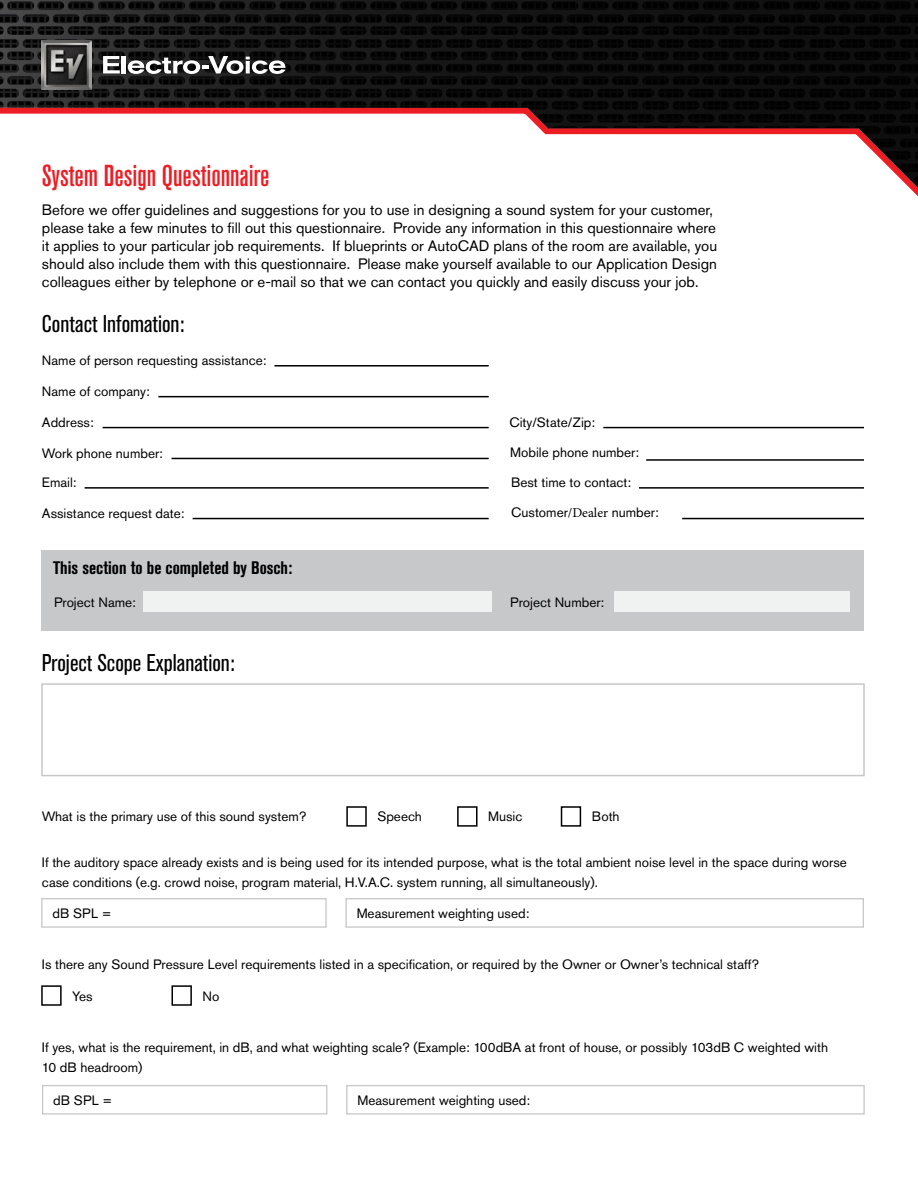
<style>
.page{position:relative;width:918px;height:1188px;background:#fff}
.page>*{position:absolute;margin:0;border:0;box-sizing:border-box;transform-origin:0 0}
.Paragraph_Style_1{font:500 condensed 30px "Akzidenz Grotesk Pro";color:#ed1d24}
.Paragraph_Style_1-2{font:condensed 24px "Akzidenz Grotesk Pro";color:#000}
.Paragraph_Style_1-3{font:700 condensed 18px "Akzidenz Grotesk Pro";color:#000}
.t1{font:15px/18px "Akzidenz Grotesk Pro";color:#000}
.t2{font:13.5px/20.4px "Akzidenz Grotesk Pro";color:#000}
.s1{font-family:"Minion Pro"}
</style>
<div class="page">
<div style="left:42px;top:551px;width:822px;height:80px;background:#c7c8ca"></div>
<div style="left:41px;top:683px;width:824px;height:93px;border:2px solid #c7c8ca"></div>
<div style="left:41px;top:898px;width:286px;height:30px;border:1px solid #c7c8ca"></div>
<div style="left:42px;top:1085px;width:285px;height:30px;border:1px solid #c7c8ca"></div>
<div style="left:345px;top:898px;width:519px;height:30px;border:1px solid #c7c8ca"></div>
<div style="left:346px;top:1085px;width:519px;height:30px;border:1px solid #c7c8ca"></div>
<div style="left:143px;top:591px;width:349px;height:21px;background:#f0f1f1"></div>
<div style="left:614px;top:591px;width:236px;height:21px;background:#f0f1f1"></div>
<svg style="left:0;top:0;width:918px;height:197px"></svg>
<hr style="left:275px;top:365px;width:214px;height:2px;background:#000">
<hr style="left:172px;top:458px;width:317px;height:1px;background:#000">
<hr style="left:158px;top:396px;width:331px;height:1px;background:#000">
<hr style="left:646px;top:459px;width:218px;height:2px;background:#000">
<hr style="left:639px;top:487px;width:225px;height:2px;background:#000">
<hr style="left:682px;top:518px;width:182px;height:1px;background:#000">
<hr style="left:103px;top:427px;width:386px;height:1px;background:#000">
<hr style="left:85px;top:487px;width:404px;height:2px;background:#000">
<hr style="left:603px;top:427px;width:261px;height:1px;background:#000">
<hr style="left:193px;top:518px;width:296px;height:1px;background:#000">
<div style="left:346px;top:806px;width:21px;height:21px;border:2px solid #000"></div>
<div style="left:41px;top:985px;width:21px;height:21px;border:2px solid #000"></div>
<div style="left:457px;top:806px;width:21px;height:21px;border:2px solid #000"></div>
<div style="left:171px;top:985px;width:21px;height:21px;border:2px solid #000"></div>
<div style="left:561px;top:806px;width:20px;height:21px;border:2px solid #000"></div>
<p class="Paragraph_Style_1" style="left:42px;top:156px;width:229px">System Design Questionnaire</p>
<p class="t1" style="left:42px;top:200px;width:677px">Before we offer guidelines and suggestions for you to use in designing a sound system for your customer, please take a few minutes to fill out this questionnaire. Provide any information in this questionnaire where it applies to your particular job requirements. If blueprints or AutoCAD plans of the room are available, you should also include them with this questionnaire. Please make yourself available to our Application Design colleagues either by telephone or e-mail so that we can contact you quickly and easily discuss your job.</p>
<p class="Paragraph_Style_1-2" style="left:42px;top:308px;width:144px">Contact Infomation:</p>
<p class="t2" style="left:42px;top:350px;width:226px">Name of person requesting assistance:</p>
<p class="t2" style="left:42px;top:381px;width:109px">Name of company:</p>
<p class="t2" style="left:42px;top:412px;width:53px">Address:</p>
<p class="t2" style="left:42px;top:443px;width:122px">Work phone number:</p>
<p class="t2" style="left:42px;top:472px;width:36px">Email:</p>
<p class="t2" style="left:42px;top:503px;width:144px">Assistance request date:</p>
<p class="Paragraph_Style_1-3" style="left:53px;top:556px;width:241px">This section to be completed by Bosch:</p>
<p class="t2" style="left:54px;top:592px;width:83px">Project Name:</p>
<p class="Paragraph_Style_1-2" style="left:42px;top:647px;width:194px">Project Scope Explanation:</p>
<p class="t2" style="left:42px;top:806px;width:266px">What is the primary use of this sound system?</p>
<p class="t2" style="left:509px;top:407px;width:131px;line-height:29.7px">City/State/Zip:<br>Mobile phone number:</p>
<p class="t2" style="left:511px;top:472px;width:121px">Best time to contact:</p>
<p class="t2" style="left:511px;top:502px;width:149px">Customer<span class="s1">/Dealer</span> number:</p>
<p class="t2" style="left:510px;top:592px;width:95px">Project Number:</p>
<p class="t2" style="left:377px;top:806px;width:46px">Speech</p>
<p class="t2" style="left:488px;top:806px;width:36px">Music</p>
<p class="t2" style="left:592px;top:806px;width:29px">Both</p>
<p class="t2" style="left:42px;top:852px;width:806px">If the auditory space already exists and is being used for its intended purpose, what is the total ambient noise level in the space during worse case conditions (e.g. crowd noise, program material, H.V.A.C. system running, all simultaneously).</p>
<p class="t2" style="left:52px;top:903px;width:61px">dB SPL =</p>
<p class="t2" style="left:357px;top:903px;width:174px">Measurement weighting used:</p>
<p class="t2" style="left:42px;top:954px;width:719px">Is there any Sound Pressure Level requirements listed in a specification, or required by the Owner or Owner’s technical staff?</p>
<p class="t2" style="left:72px;top:986px;width:22px">Yes</p>
<p class="t2" style="left:203px;top:986px;width:18px">No</p>
<p class="t2" style="left:42px;top:1037px;width:788px">If yes, what is the requirement, in dB, and what weighting scale? (Example: 100dBA at front of house, or possibly 103dB C weighted with<br>10 dB headroom)</p>
<p class="t2" style="left:53px;top:1090px;width:61px">dB SPL =</p>
<p class="t2" style="left:357px;top:1090px;width:174px">Measurement weighting used:</p>
</div>
